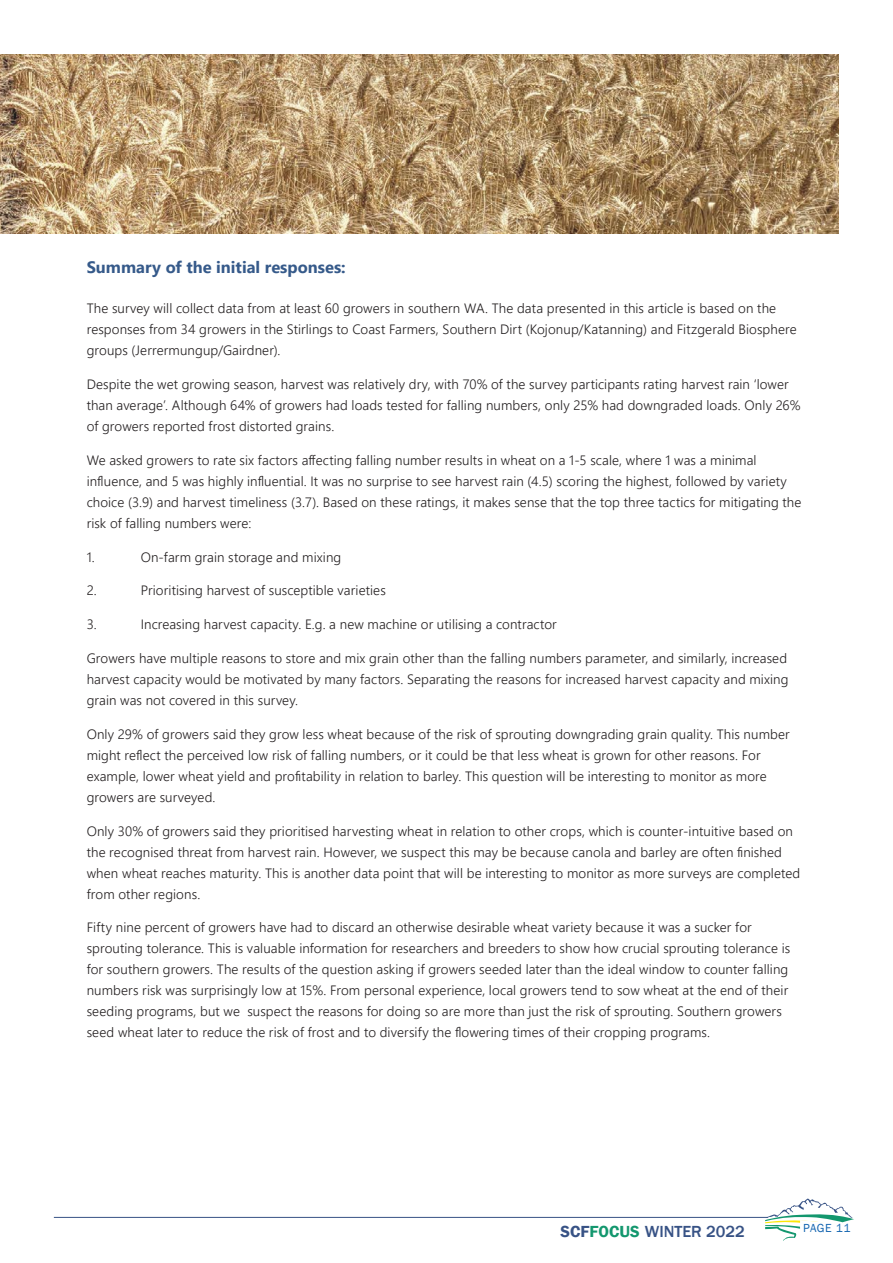
<style>
.page{position:relative;width:893px;height:1263px;background:#fff}
.page>*{position:absolute;margin:0;border:0;box-sizing:border-box;transform-origin:0 0}
.t1{font:700 16.5px "Segoe UI";color:#365a8a}
.t2{font:500 16.5px "Franklin Gothic";color:#375285}
.t3{font:300 13.5px/21px "Segoe UI";letter-spacing:.01em;color:#231f20}
.t4{font:12px "Franklin Gothic";letter-spacing:.03em;color:#1666b1}
.s1{font-weight:600}
.s2{font-weight:600;color:#13976e}
</style>
<div class="page">
<svg style="left:765px;top:1198px;width:89px;height:43px"></svg>
<hr style="left:54px;top:1217px;width:714px;height:1px;background:#375285">
<img style="left:0;top:54px;width:839px;height:179px">
<p class="t1" style="left:87px;top:251px;width:261px">Summary of the initial responses:</p>
<p class="t3" style="left:87px;top:297px;width:711px">The survey will collect data from at least 60 growers in southern WA. The data presented in this article is based on the responses from 34 growers in the Stirlings to Coast Farmers, Southern Dirt (Kojonup/Katanning) and Fitzgerald Biosphere groups (Jerrermungup/Gairdner).</p>
<p class="t3" style="left:87px;top:372px;width:715px">Despite the wet growing season, harvest was relatively dry, with 70% of the survey participants rating harvest rain ‘lower than average’. Although 64% of growers had loads tested for falling numbers, only 25% had downgraded loads. Only 26% of growers reported frost distorted grains.</p>
<p class="t3" style="left:87px;top:448px;width:716px">We asked growers to rate six factors affecting falling number results in wheat on a 1-5 scale, where 1 was a minimal influence, and 5 was highly influential. It was no surprise to see harvest rain (4.5) scoring the highest, followed by variety choice (3.9) and harvest timeliness (3.7). Based on these ratings, it makes sense that the top three tactics for mitigating the risk of falling numbers were:</p>
<p class="t3" style="left:87px;top:545px;width:10px">1.</p>
<p class="t3" style="left:141px;top:545px;width:202px">On-farm grain storage and mixing</p>
<p class="t3" style="left:87px;top:579px;width:12px">2.</p>
<p class="t3" style="left:141px;top:579px;width:247px">Prioritising harvest of susceptible varieties</p>
<p class="t3" style="left:87px;top:613px;width:12px">3.</p>
<p class="t3" style="left:141px;top:613px;width:418px">Increasing harvest capacity. E.g. a new machine or utilising a contractor</p>
<p class="t3" style="left:87px;top:646px;width:703px;text-align:justify">Growers have multiple reasons to store and mix grain other than the falling numbers parameter, and similarly, increased harvest capacity would be motivated by many factors. Separating the reasons for increased harvest capacity and mixing grain was not covered in this survey.</p>
<p class="t3" style="left:87px;top:722px;width:705px">Only 29% of growers said they grow less wheat because of the risk of sprouting downgrading grain quality. This number might reflect the perceived low risk of falling numbers, or it could be that less wheat is grown for other reasons. For example, lower wheat yield and profitability in relation to barley. This question will be interesting to monitor as more growers are surveyed.</p>
<p class="t3" style="left:87px;top:819px;width:715px">Only 30% of growers said they prioritised harvesting wheat in relation to other crops, which is counter-intuitive based on the recognised threat from harvest rain. However, we suspect this may be because canola and barley are often finished when wheat reaches maturity. This is another data point that will be interesting to monitor as more surveys are completed from other regions.</p>
<p class="t3" style="left:87px;top:916px;width:705px">Fifty nine percent of growers have had to discard an otherwise desirable wheat variety because it was a sucker for sprouting tolerance. This is valuable information for researchers and breeders to show how crucial sprouting tolerance is for southern growers. The results of the question asking if growers seeded later than the ideal window to counter falling numbers risk was surprisingly low at 15%. From personal experience, local growers tend to sow wheat at the end of their seeding programs, but we suspect the reasons for doing so are more than just the risk of sprouting. Southern growers seed wheat later to reduce the risk of frost and to diversify the flowering times of their cropping programs.</p>
<p class="t2" style="left:560px;top:1221px;width:186px"><span class="s1">SCF</span><span class="s2">FOCUS</span> WINTER 2022</p>
<p class="t4" style="left:803px;top:1221px;width:49px">PAGE 11</p>
</div>
